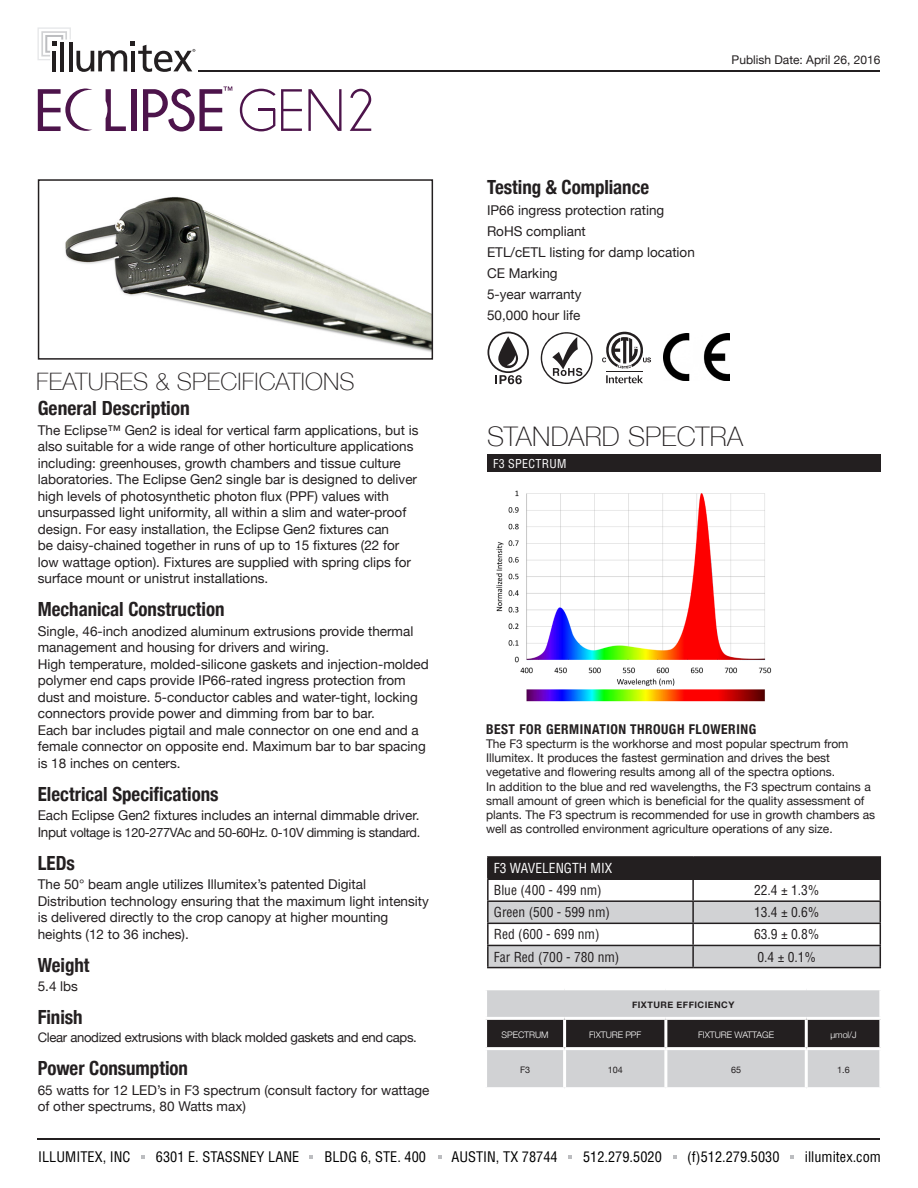
<style>
.page{position:relative;width:918px;height:1188px;background:#fff}
.page>*{position:absolute;margin:0;border:0;box-sizing:border-box;transform-origin:0 0}
.t1{font:100 27px "Helvetica Neue";letter-spacing:.01em;color:#231f20}
.t2{font:100 24px "Helvetica Neue";letter-spacing:.01em;color:#231f20}
.Main_Text{font:700 condensed 19.5px "Helvetica Neue";color:#231f20}
.t3{font:condensed 14.25px "Helvetica";letter-spacing:.005em;color:#000}
.Main_Text-2{font:13.5px/16.5px "Helvetica Neue";color:#231f20}
.bullet_points{font:13.5px "Helvetica Neue";color:#231f20}
.bullet_points-2{font:condensed 13.5px "Helvetica";color:#231f20}
.specturm_paragraphs{font:700 condensed 13.5px "Helvetica Neue";letter-spacing:.04em;color:#231f20}
.bullet_points-3{font:condensed 13.5px "Helvetica";color:#fff}
.t4{font:13.2px "Helvetica Neue";letter-spacing:-.025em;color:#231f20}
.t5{font:12.75px "Helvetica Neue";letter-spacing:-.025em;color:#231f20}
.specturm_paragraphs-2{font:12px/14.2px "Helvetica Neue";color:#231f20}
.t6{font:condensed 12px "Helvetica";letter-spacing:.025em;color:#fff}
.specturm_paragraphs-3{font:300 9px "Helvetica Neue";letter-spacing:-.01em;color:#fff}
.t7{font:700 9px "Helvetica Neue";letter-spacing:.05em;color:#231f20}
.Main_Text-3{font:9px "Helvetica Neue";color:#231f20}
.s1{font-size:13.5px}
</style>
<div class="page">
<img style="left:65px;top:93px;width:365px;height:259px">
<img style="left:496px;top:490px;width:276px;height:212px">
<div style="left:488px;top:454px;width:393px;height:18px;background:#231f20"></div>
<hr style="left:487px;top:856px;width:206px;height:2px;background:#231f20">
<hr style="left:487px;top:858px;width:2px;height:20px;background:#231f20">
<hr style="left:693px;top:856px;width:188px;height:2px;background:#231f20">
<hr style="left:487px;top:878px;width:206px;height:2px;background:#231f20">
<hr style="left:487px;top:880px;width:2px;height:20px;background:#231f20">
<hr style="left:487px;top:900px;width:206px;height:2px;background:#231f20">
<hr style="left:487px;top:902px;width:2px;height:21px;background:#231f20">
<hr style="left:487px;top:923px;width:206px;height:1px;background:#231f20">
<hr style="left:487px;top:924px;width:2px;height:21px;background:#231f20">
<hr style="left:487px;top:945px;width:206px;height:1px;background:#231f20">
<hr style="left:487px;top:946px;width:2px;height:21px;background:#231f20">
<svg style="left:488px;top:858px;width:393px;height:109px"></svg>
<hr style="left:487px;top:967px;width:206px;height:1px;background:#231f20">
<hr style="left:693px;top:967px;width:188px;height:1px;background:#231f20">
<svg style="left:602px;top:332px;width:49px;height:51px"></svg>
<svg style="left:541px;top:332px;width:52px;height:52px"></svg>
<svg style="left:488px;top:332px;width:41px;height:52px"></svg>
<img style="left:664px;top:333px;width:66px;height:47px">
<svg style="left:487px;top:990px;width:392px;height:97px;background:#9e9d9f"></svg>
<hr style="left:484px;top:1017px;width:81px;height:3px;background:#fff">
<hr style="left:565px;top:1017px;width:101px;height:3px;background:#fff">
<hr style="left:563px;top:1020px;width:3px;height:27px;background:#fff">
<hr style="left:666px;top:1017px;width:140px;height:3px;background:#fff">
<hr style="left:664px;top:1020px;width:3px;height:27px;background:#fff">
<hr style="left:806px;top:1017px;width:76px;height:3px;background:#fff">
<hr style="left:805px;top:1020px;width:3px;height:27px;background:#fff">
<hr style="left:484px;top:1047px;width:81px;height:3px;background:#fff">
<hr style="left:565px;top:1047px;width:101px;height:3px;background:#fff">
<hr style="left:563px;top:1050px;width:3px;height:37px;background:#fff">
<hr style="left:666px;top:1047px;width:140px;height:3px;background:#fff">
<hr style="left:664px;top:1050px;width:3px;height:37px;background:#fff">
<hr style="left:806px;top:1047px;width:76px;height:3px;background:#fff">
<hr style="left:805px;top:1050px;width:3px;height:37px;background:#fff">
<div style="left:38px;top:179px;width:395px;height:181px;border:2px solid #231f20"></div>
<hr style="left:199px;top:70px;width:681px;height:1px;background:#231f20">
<svg style="left:38px;top:27px;width:157px;height:45px"></svg>
<hr style="left:38px;top:1138px;width:842px;height:1px;background:#231f20">
<svg style="left:142px;top:1155px;width:3px;height:4px"></svg>
<svg style="left:438px;top:1155px;width:3px;height:4px"></svg>
<svg style="left:674px;top:1155px;width:3px;height:4px"></svg>
<svg style="left:790px;top:1155px;width:3px;height:4px"></svg>
<svg style="left:106px;top:89px;width:20px;height:42px"></svg>
<svg style="left:38px;top:88px;width:55px;height:43px"></svg>
<div style="left:131px;top:89px;width:5px;height:42px;background:#4d144b"></div>
<svg style="left:143px;top:87px;width:89px;height:44px"></svg>
<svg style="left:308px;top:89px;width:34px;height:42px"></svg>
<svg style="left:350px;top:89px;width:21px;height:42px"></svg>
<svg style="left:240px;top:89px;width:62px;height:42px"></svg>
<p class="t2" style="left:36px;top:363px;width:320px">FEATURES &amp; SPECIFICATIONS</p>
<p class="Main_Text" style="left:38px;top:392px;width:154px">General Description</p>
<p class="Main_Text-2" style="left:38px;top:422px;width:382px">The Eclipse™ Gen2 is ideal for vertical farm applications, but is also suitable for a wide range of other horticulture applications including: greenhouses, growth chambers and tissue culture laboratories. The Eclipse Gen2 single bar is designed to deliver high levels of photosynthetic photon flux (PPF) values with unsurpassed light uniformity, all within a slim and water-proof design. For easy installation, the Eclipse Gen2 fixtures can<br>be daisy-chained together in runs of up to 15 fixtures (22 for low wattage option). Fixtures are supplied with spring clips for surface mount or unistrut installations.</p>
<p class="Main_Text" style="left:38px;top:593px;width:188px">Mechanical Construction</p>
<p class="Main_Text-2" style="left:38px;top:623px;width:393px">Single, 46-inch anodized aluminum extrusions provide thermal management and housing for drivers and wiring.<br>High temperature, molded-silicone gaskets and injection-molded polymer end caps provide IP66-rated ingress protection from dust and moisture. 5-conductor cables and water-tight, locking connectors provide power and dimming from bar to bar.<br>Each bar includes pigtail and male connector on one end and a female connector on opposite end. Maximum bar to bar spacing is 18 inches on centers.</p>
<p class="Main_Text" style="left:38px;top:778px;width:182px">Electrical Specifications</p>
<p class="Main_Text-2" style="left:38px;top:808px;width:383px">Each Eclipse Gen2 fixtures includes an internal dimmable driver.</p>
<p class="t5" style="left:38px;top:823px;width:384px"><span class="s1">Input</span> voltage is 120-277VAc and 50-60Hz. 0-10V dimming is standard.</p>
<p class="Main_Text" style="left:38px;top:847px;width:39px">LEDs</p>
<p class="Main_Text-2" style="left:38px;top:877px;width:393px">The 50° beam angle utilizes Illumitex’s patented Digital Distribution technology ensuring that the maximum light intensity is delivered directly to the crop canopy at higher mounting heights (12 to 36 inches).</p>
<p class="Main_Text" style="left:38px;top:949px;width:53px">Weight</p>
<p class="Main_Text-2" style="left:38px;top:979px;width:42px">5.4 lbs</p>
<p class="Main_Text" style="left:38px;top:1001px;width:46px">Finish</p>
<p class="t4" style="left:38px;top:1028px;width:381px">Clear anodized extrusions with black molded gaskets and end caps.</p>
<p class="Main_Text" style="left:38px;top:1052px;width:152px">Power Consumption</p>
<p class="Main_Text-2" style="left:38px;top:1082px;width:393px">65 watts for 12 LED’s in F3 spectrum (consult factory for wattage of other spectrums, 80 Watts max)</p>
<p class="specturm_paragraphs-2" style="left:732px;top:53px;width:150px">Publish Date: April 26, 2016</p>
<p class="Main_Text" style="left:487px;top:170px;width:164px">Testing &amp; Compliance</p>
<p class="bullet_points" style="left:487px;top:200px;width:179px">IP66 ingress protection rating</p>
<p class="bullet_points" style="left:487px;top:221px;width:100px">RoHS compliant</p>
<p class="bullet_points" style="left:487px;top:242px;width:209px">ETL/cETL listing for damp location</p>
<p class="bullet_points" style="left:487px;top:263px;width:72px">CE Marking</p>
<p class="bullet_points" style="left:487px;top:284px;width:96px">5-year warranty</p>
<p class="bullet_points" style="left:487px;top:305px;width:95px">50,000 hour life</p>
<p class="t1" style="left:487px;top:416px;width:258px">STANDARD SPECTRA</p>
<p class="t6" style="left:493px;top:456px;width:75px">F3 SPECTRUM</p>
<p class="specturm_paragraphs" style="left:486px;top:718px;width:272px">BEST FOR GERMINATION THROUGH FLOWERING</p>
<p class="specturm_paragraphs-2" style="left:486px;top:737px;width:391px">The F3 specturm is the workhorse and most popular spectrum from Illumitex. It produces the fastest germination and drives the best vegetative and flowering results among all of the spectra options.<br>In addition to the blue and red wavelengths, the F3 spectrum contains a small amount of green which is beneficial for the quality assessment of plants. The F3 spectrum is recommended for use in growth chambers as well as controlled environment agriculture operations of any size.</p>
<p class="bullet_points-3" style="left:494px;top:860px;width:120px">F3 WAVELENGTH MIX</p>
<p class="bullet_points-2" style="left:494px;top:882px;width:109px">Blue (400 - 499 nm)</p>
<p class="bullet_points-2" style="left:754px;top:882px;width:67px">22.4 ± 1.3%</p>
<p class="bullet_points-2" style="left:494px;top:904px;width:118px">Green (500 - 599 nm)</p>
<p class="bullet_points-2" style="left:754px;top:904px;width:67px">13.4 ± 0.6%</p>
<p class="bullet_points-2" style="left:494px;top:926px;width:107px">Red (600 - 699 nm)</p>
<p class="bullet_points-2" style="left:754px;top:926px;width:67px">63.9 ± 0.8%</p>
<p class="bullet_points-2" style="left:494px;top:948px;width:127px">Far Red (700 - 780 nm)</p>
<p class="bullet_points-2" style="left:757px;top:948px;width:60px">0.4 ± 0.1%</p>
<p class="t7" style="left:632px;top:998px;width:104px">FIXTURE EFFICIENCY</p>
<p class="specturm_paragraphs-3" style="left:502px;top:1027px;width:48px">SPECTRUM</p>
<p class="specturm_paragraphs-3" style="left:589px;top:1027px;width:54px">FIXTURE PPF</p>
<p class="specturm_paragraphs-3" style="left:698px;top:1027px;width:77px">FIXTURE WATTAGE</p>
<p class="specturm_paragraphs-3" style="left:831px;top:1027px;width:28px">µmol/J</p>
<p class="Main_Text-3" style="left:520px;top:1063px;width:12px">F3</p>
<p class="Main_Text-3" style="left:608px;top:1063px;width:17px">104</p>
<p class="Main_Text-3" style="left:731px;top:1063px;width:12px">65</p>
<p class="Main_Text-3" style="left:837px;top:1063px;width:14px">1.6</p>
<p class="t3" style="left:38px;top:1148px;width:94px">ILLUMITEX, INC</p>
<p class="t3" style="left:156px;top:1148px;width:145px">6301 E. STASSNEY LANE</p>
<p class="t3" style="left:325px;top:1148px;width:103px">BLDG 6, STE. 400</p>
<p class="t3" style="left:451px;top:1148px;width:108px">AUSTIN, TX 78744</p>
<p class="t3" style="left:583px;top:1148px;width:80px">512.279.5020</p>
<p class="t3" style="left:687px;top:1148px;width:94px">(f)512.279.5030</p>
<p class="t3" style="left:805px;top:1148px;width:78px">illumitex.com</p>
</div>
